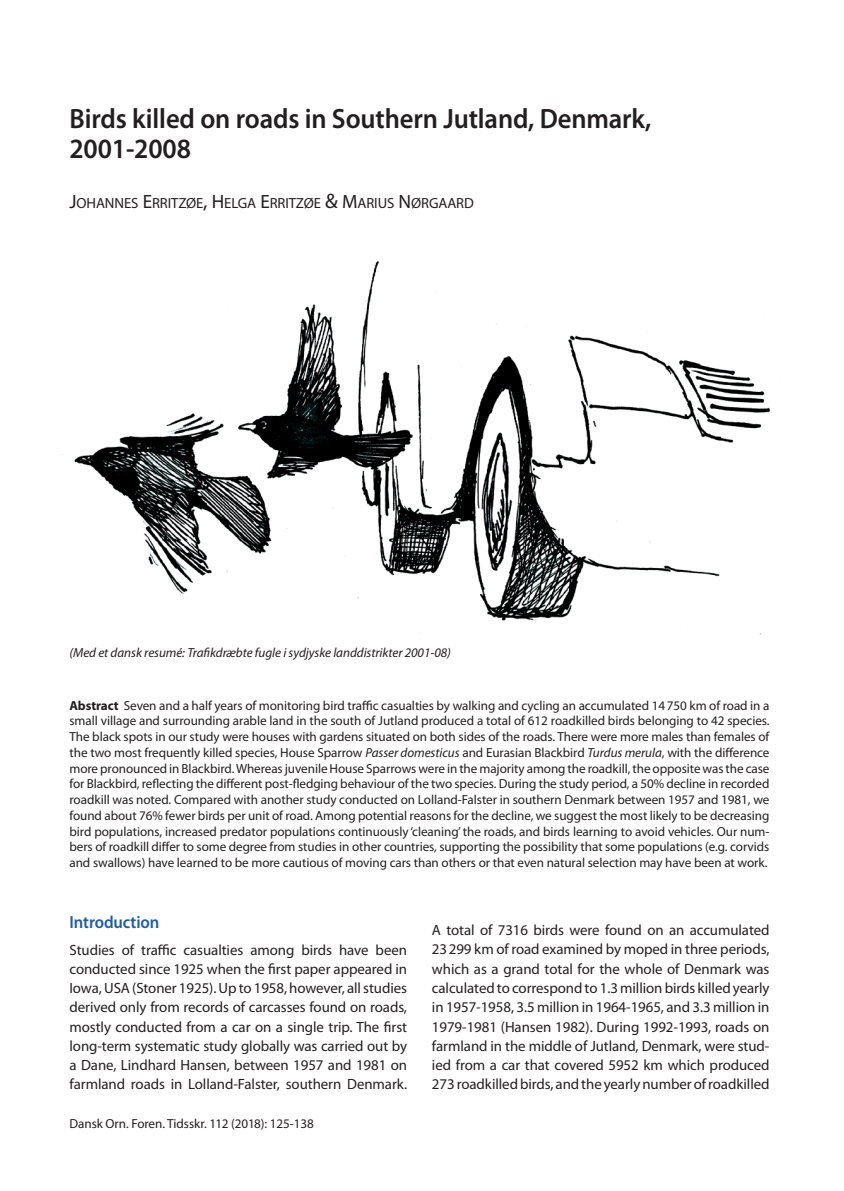
<style>
.page{position:relative;width:844px;height:1191px;background:#fff}
.page>*{position:absolute;margin:0;border:0;box-sizing:border-box;transform-origin:0 0}
.t1{font:600 28px/29.8px "Myriad Pro";letter-spacing:-.005em;color:#231f20;scale:.95 1}
.t2{font:600 17.5px "Myriad Pro";letter-spacing:-.005em;color:#1f5ba5;scale:.95 1}
.t3{font:14.88px/19.2px "Myriad Pro";letter-spacing:-.005em;color:#231f20;text-align:justify}
.t4{font:14.7px "Myriad Pro";letter-spacing:-.005em;color:#231f20}
.t5{font:13.12px/15.8px "Myriad Pro";letter-spacing:-.005em;color:#231f20;text-align:justify}
.t6{font:italic 13.12px "Myriad Pro";letter-spacing:-.005em;color:#231f20}
.s1{font-size:19.25px}
.s2{font-size:21px}
.s3{font-weight:700}
.s4{font-style:italic}
</style>
<div class="page">
<img style="left:61px;top:261px;width:710px;height:374px">
<h1 class="t1" style="left:69px;top:103px;width:614px">Birds killed on roads in Southern Jutland, Denmark,<br>2001-2008</h1>
<p class="t4" style="left:69px;top:194px;width:406px"><span class="s1">J</span>OHANNES <span class="s1">E</span>RRITZØE<span class="s2">,</span> <span class="s1">H</span> ELGA <span class="s1">E</span>RRITZØE <span class="s2">&amp;</span> <span class="s1">M</span>ARIUS <span class="s1">N</span> ØRGAARD</p>
<p class="t6" style="left:69px;top:644px;width:383px">(Med et dansk resumé: Trafikdræbte fugle i sydjyske landdistrikter 2001-08)</p>
<p class="t5" style="left:69px;top:697px;width:701px"><span class="s3">Abstract</span> Seven and a half years of monitoring bird traffic casualties by walking and cycling an accumulated 14750 km of road in a small village and surrounding arable land in the south of Jutland produced a total of 612 roadkilled birds belonging to 42 species.<br>The black spots in our study were houses with gardens situated on both sides of the roads. There were more males than females of the two most frequently killed species, House Sparrow <span class="s4">Passer domesticus</span> and Eurasian Blackbird <span class="s4">Turdus merula</span>, with the difference more pronounced in Blackbird. Whereas juvenile House Sparrows were in the majority among the roadkill, the opposite was the case for Blackbird, reflecting the different post-fledging behaviour of the two species. During the study period, a 50% decline in recorded roadkill was noted. Compared with another study conducted on Lolland-Falster in southern Denmark between 1957 and 1981, we found about 76% fewer birds per unit of road. Among potential reasons for the decline, we suggest the most likely to be decreasing bird populations, increased predator populations continuously ‘cleaning’ the roads, and birds learning to avoid vehicles. Our num&shy;bers of roadkill differ to some degree from studies in other countries, supporting the possibility that some populations (e.g. corvids and swallows) have learned to be more cautious of moving cars than others or that even natural selection may have been at work.</p>
<h2 class="t2" style="left:69px;top:911px;width:96px">Introduction</h2>
<p class="t3" style="left:69px;top:939px;width:339px">Studies of traffic casualties among birds have been conducted since 1925 when the first paper appeared in Iowa, USA (Stoner 1925). Up to 1958, however, all studies derived only from records of carcasses found on roads, mostly conducted from a car on a single trip. The first long-term systematic study globally was carried out by a Dane, Lindhard Hansen, between 1957 and 1981 on farmland roads in Lolland-Falster, southern Denmark.</p>
<p class="t5" style="left:69px;top:1116px;width:246px">Dansk Orn. Foren. Tidsskr. 112 (2018): 125-138</p>
<p class="t3" style="left:432px;top:920px;width:339px">A total of 7316 birds were found on an accumulated 23299 km of road examined by moped in three periods, which as a grand total for the whole of Denmark was calculated to correspond to 1.3 million birds killed yearly in 1957-1958, 3.5 million in 1964-1965, and 3.3 million in 1979-1981 (Hansen 1982). During 1992-1993, roads on farmland in the middle of Jutland, Denmark, were stud&shy;ied from a car that covered 5952 km which produced 273 roadkilled birds, and the yearly number of roadkilled</p>
</div>
